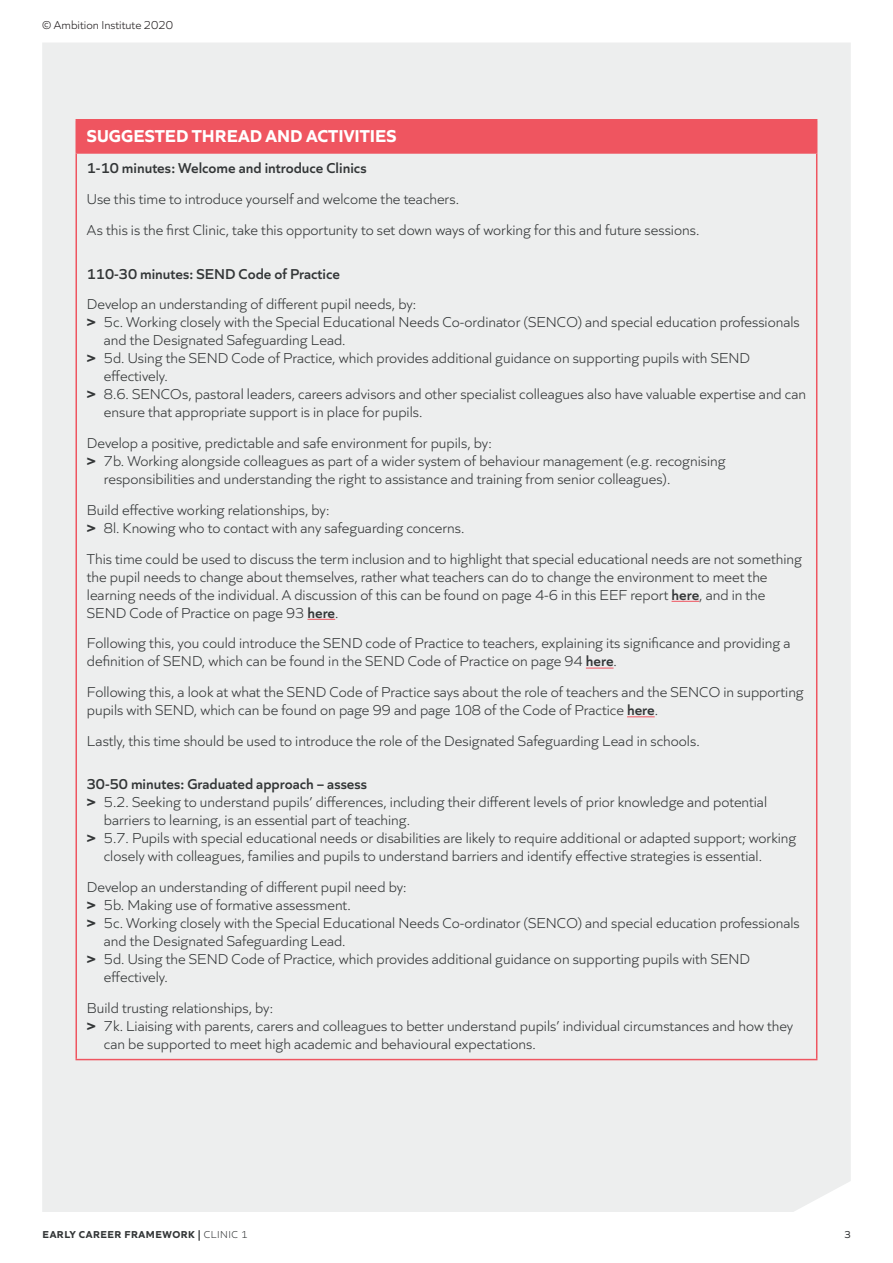
<style>
.page{position:relative;width:893px;height:1263px;background:#fff}
.page>*{position:absolute;margin:0;border:0;box-sizing:border-box;transform-origin:0 0}
.t1{font:700 18px "Quiet Sans";color:#fff}
.t2{font:300 15px/18px "Quiet Sans";color:#333637}
.t3{font:600 15px "Quiet Sans";color:#333637}
.t4{font:300 12px "Quiet Sans";color:#231f20}
.t5{font:700 10.5px "Quiet Sans";letter-spacing:.05em;color:#333637}
.t6{font:10.5px "Quiet Sans";color:#333637}
.s1{font-weight:700}
.s2{font-weight:600}
.s3{font-weight:300}
</style>
<div class="page">
<div style="left:42px;top:43px;width:809px;height:1169px;background:#edeeee"></div>
<div style="left:76px;top:120px;width:741px;height:33px;background:#ef5560"></div>
<hr style="left:75px;top:119px;width:742px;height:2px;background:#ef5560">
<hr style="left:75px;top:121px;width:2px;height:31px;background:#ef5560">
<hr style="left:75px;top:152px;width:742px;height:2px;background:#ef5560">
<hr style="left:75px;top:154px;width:2px;height:905px;background:#ef5560">
<hr style="left:816px;top:154px;width:1px;height:905px;background:#ef5560">
<hr style="left:75px;top:1059px;width:742px;height:1px;background:#ef5560">
<svg style="left:672px;top:601px;width:27px;height:1px"></svg>
<svg style="left:307px;top:619px;width:28px;height:1px"></svg>
<svg style="left:586px;top:668px;width:28px;height:1px"></svg>
<svg style="left:627px;top:716px;width:28px;height:1px"></svg>
<p class="t4" style="left:42px;top:16px;width:133px">© Ambition Institute 2020</p>
<p class="t1" style="left:87px;top:122px;width:311px">SUGGESTED THREAD AND ACTIVITIES</p>
<p class="t3" style="left:87px;top:157px;width:281px">1-10 minutes: Welcome and introduce Clinics</p>
<p class="t2" style="left:87px;top:183px;width:614px;line-height:30.8px">Use this time to introduce yourself and welcome the teachers.<br>As this is the first Clinic, take this opportunity to set down ways of working for this and future sessions.</p>
<p class="t3" style="left:87px;top:262px;width:255px">110-30 minutes: SEND Code of Practice</p>
<p class="t2" style="left:87px;top:294px;width:331px">Develop an understanding of different pupil needs, by:</p>
<p class="t2" style="left:87px;top:312px;width:714px"><span class="s1">&gt;</span> 5c. Working closely with the Special Educational Needs Co-ordinator (SENCO) and special education professionals</p>
<p class="t2" style="left:104px;top:330px;width:243px">and the Designated Safeguarding Lead.</p>
<p class="t2" style="left:87px;top:348px;width:665px"><span class="s1">&gt;</span> 5d. Using the SEND Code of Practice, which provides additional guidance on supporting pupils with SEND</p>
<p class="t2" style="left:104px;top:366px;width:65px">effectively.</p>
<p class="t2" style="left:87px;top:384px;width:721px"><span class="s1">&gt;</span> 8.6. SENCOs, pastoral leaders, careers advisors and other specialist colleagues also have valuable expertise and can</p>
<p class="t2" style="left:104px;top:402px;width:320px">ensure that appropriate support is in place for pupils.</p>
<p class="t2" style="left:87px;top:433px;width:406px">Develop a positive, predictable and safe environment for pupils, by:</p>
<p class="t2" style="left:87px;top:451px;width:640px"><span class="s1">&gt;</span> 7b. Working alongside colleagues as part of a wider system of behaviour management (e.g. recognising</p>
<p class="t2" style="left:104px;top:469px;width:568px">responsibilities and understanding the right to assistance and training from senior colleagues).</p>
<p class="t2" style="left:87px;top:500px;width:379px">Build effective working relationships, by:<br><span class="s1">&gt;</span> 8l. Knowing who to contact with any safeguarding concerns.</p>
<p class="t2" style="left:87px;top:549px;width:717px">This time could be used to discuss the term inclusion and to highlight that special educational needs are not something the pupil needs to change about themselves, rather what teachers can do to change the environment to meet the learning needs of the individual. A discussion of this can be found on page 4-6 in this EEF report <span class="s2">here</span>, and in the SEND Code of Practice on page 93 <span class="s2">here</span>.</p>
<p class="t2" style="left:87px;top:633px;width:705px">Following this, you could introduce the SEND code of Practice to teachers, explaining its significance and providing a definition of SEND, which can be found in the SEND Code of Practice on page 94 <span class="s2">here</span>.</p>
<p class="t2" style="left:87px;top:682px;width:718px">Following this, a look at what the SEND Code of Practice says about the role of teachers and the SENCO in supporting pupils with SEND, which can be found on page 99 and page 108 of the Code of Practice <span class="s2">here</span>.</p>
<p class="t2" style="left:87px;top:731px;width:614px">Lastly, this time should be used to introduce the role of the Designated Safeguarding Lead in schools.</p>
<p class="t3" style="left:87px;top:773px;width:282px">30-50 minutes: Graduated approach – assess</p>
<p class="t2" style="left:87px;top:792px;width:682px"><span class="s1">&gt;</span> 5.2. Seeking to understand pupils’ differences, including their different levels of prior knowledge and potential</p>
<p class="t2" style="left:104px;top:810px;width:308px">barriers to learning, is an essential part of teaching.</p>
<p class="t2" style="left:87px;top:828px;width:711px"><span class="s1">&gt;</span> 5.7. Pupils with special educational needs or disabilities are likely to require additional or adapted support; working</p>
<p class="t2" style="left:104px;top:846px;width:660px">closely with colleagues, families and pupils to understand barriers and identify effective strategies is essential.</p>
<p class="t2" style="left:87px;top:877px;width:321px">Develop an understanding of different pupil need by:</p>
<p class="t2" style="left:87px;top:895px;width:265px"><span class="s1">&gt;</span> 5b. Making use of formative assessment.</p>
<p class="t2" style="left:87px;top:913px;width:714px"><span class="s1">&gt;</span> 5c. Working closely with the Special Educational Needs Co-ordinator (SENCO) and special education professionals</p>
<p class="t2" style="left:104px;top:931px;width:243px">and the Designated Safeguarding Lead.</p>
<p class="t2" style="left:87px;top:949px;width:665px"><span class="s1">&gt;</span> 5d. Using the SEND Code of Practice, which provides additional guidance on supporting pupils with SEND</p>
<p class="t2" style="left:104px;top:967px;width:65px">effectively.</p>
<p class="t2" style="left:87px;top:998px;width:188px">Build trusting relationships, by:</p>
<p class="t2" style="left:87px;top:1016px;width:708px"><span class="s1">&gt;</span> 7k. Liaising with parents, carers and colleagues to better understand pupils’ individual circumstances and how they</p>
<p class="t2" style="left:104px;top:1034px;width:434px">can be supported to meet high academic and behavioural expectations.</p>
<p class="t5" style="left:43px;top:1226px;width:207px">EARLY CAREER FRAMEWORK | <span class="s3">CLINIC 1</span></p>
<p class="t6" style="left:844px;top:1226px;width:8px">3</p>
</div>
